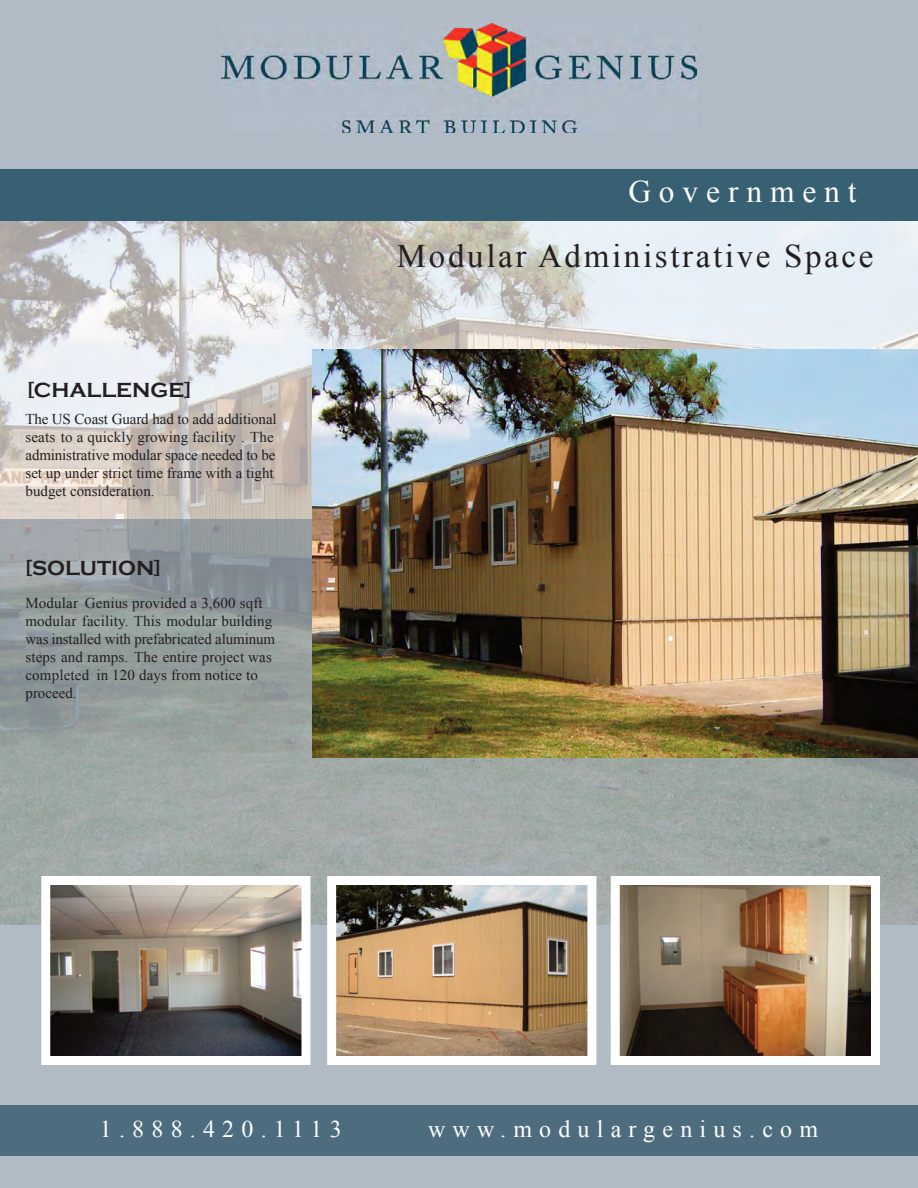
<style>
.page{position:relative;width:918px;height:1188px;background:#fff}
.page>*{position:absolute;margin:0;border:0;box-sizing:border-box;transform-origin:0 0}
.t1{font:33px "Times New Roman";letter-spacing:.08em;color:#231f20}
.t2{font:31.5px "Times New Roman";letter-spacing:.25em;color:#fff}
.t3{font:24px "Times New Roman";letter-spacing:.3em;color:#fff}
.t4{font:700 21px "Copperplate Gothic";color:#231f20}
.t5{font:15px/18px "Times New Roman";color:#231f20}
</style>
<div class="page">
<img style="left:0;top:221px;width:918px;height:299px">
<div style="left:0;top:0;width:918px;height:171px;background:#b1bbc5"></div>
<div style="left:0;top:925px;width:918px;height:263px;background:#b1bbc5"></div>
<img style="left:0;top:520px;width:918px;height:405px">
<img style="left:221px;top:23px;width:475px;height:110px">
<div style="left:0;top:170px;width:918px;height:51px;background:#386073"></div>
<div style="left:0;top:1106px;width:918px;height:50px;background:#4d6d7f"></div>
<img style="left:313px;top:350px;width:605px;height:408px">
<img style="left:51px;top:886px;width:249px;height:169px">
<div style="left:41px;top:876px;width:269px;height:189px;border:9px solid #fff"></div>
<img style="left:337px;top:886px;width:249px;height:169px">
<div style="left:327px;top:876px;width:269px;height:189px;border:9px solid #fff"></div>
<img style="left:621px;top:886px;width:249px;height:169px">
<div style="left:611px;top:876px;width:269px;height:189px;border:9px solid #fff"></div>
<h2 class="t2" style="left:628px;top:170px;width:230px">Government</h2>
<h3 class="t4" style="left:27px;top:379px;width:166px">[CHALLENGE]</h3>
<p class="t5" style="left:26px;top:410px;width:253px">The US Coast Guard had to add additional seats to a quickly growing facility . The administrative modular space needed to be set up under strict time frame with a tight budget consideration.</p>
<h3 class="t4" style="left:25px;top:557px;width:138px">[SOLUTION]</h3>
<p class="t5" style="left:26px;top:594px;width:251px">Modular Genius provided a 3,600 sqft modular facility. This modular building was installed with prefabricated aluminum steps and ramps. The entire project was completed in 120 days from notice to proceed.</p>
<h1 class="t1" style="left:397px;top:234px;width:478px">Modular Administrative Space</h1>
<h3 class="t3" style="left:100px;top:1113px;width:243px">1.888.420.1113</h3>
<h3 class="t3" style="left:428px;top:1113px;width:391px">www.modulargenius.com</h3>
</div>
